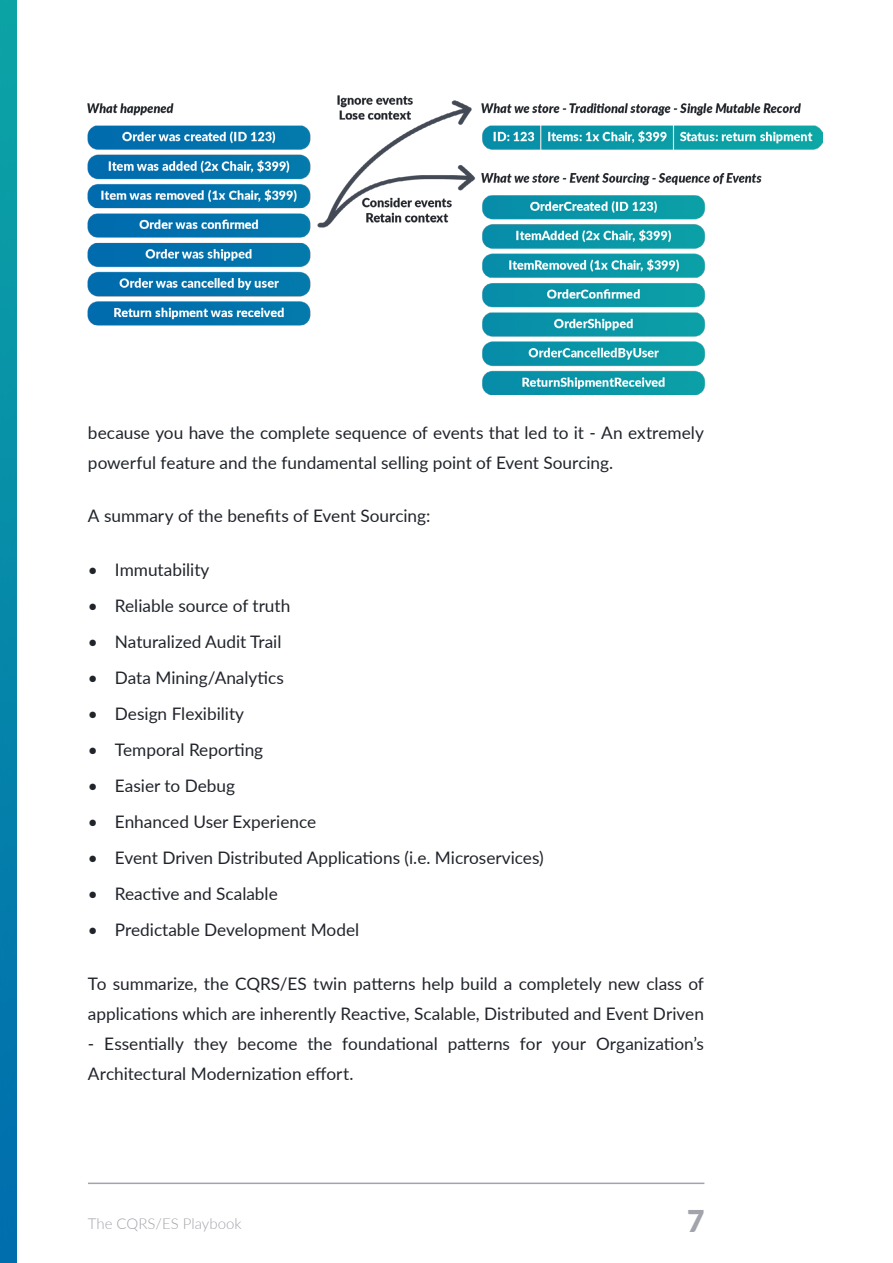
<style>
.page{position:relative;width:893px;height:1263px;background:#fff}
.page>*{position:absolute;margin:0;border:0;box-sizing:border-box;transform-origin:0 0}
.t1{font:900 30px "Lato";color:#a1a4aa}
.t2{font:17.25px/30px "Lato";color:#21252b}
.t3{font:300 15px "Lato";color:#a1a4aa}
</style>
<div class="page">
<hr style="left:88px;top:1182px;width:616px;height:2px;background:#a1a4aa">
<img style="left:0;top:0;width:17px;height:1263px">
<img style="left:88px;top:96px;width:734px;height:299px">
<p class="t2" style="left:88px;top:416px;width:617px">because you have the complete sequence of events that led to it - An extremely powerful feature and the fundamental selling point of Event Sourcing.</p>
<p class="t2" style="left:88px;top:500px;width:344px">A summary of the benefits of Event Sourcing:</p>
<p class="t2" style="left:88px;top:554px;width:123px">• Immutability</p>
<p class="t2" style="left:88px;top:590px;width:204px">• Reliable source of truth</p>
<p class="t2" style="left:88px;top:626px;width:195px">• Naturalized Audit Trail</p>
<p class="t2" style="left:88px;top:662px;width:197px">• Data Mining/Analytics</p>
<p class="t2" style="left:88px;top:698px;width:158px">• Design Flexibility</p>
<p class="t2" style="left:88px;top:734px;width:177px">• Temporal Reporting</p>
<p class="t2" style="left:88px;top:770px;width:149px">• Easier to Debug</p>
<p class="t2" style="left:88px;top:806px;width:230px">• Enhanced User Experience</p>
<p class="t2" style="left:88px;top:842px;width:457px">• Event Driven Distributed Applications (i.e. Microservices)</p>
<p class="t2" style="left:88px;top:878px;width:191px">• Reactive and Scalable</p>
<p class="t2" style="left:88px;top:914px;width:273px">• Predictable Development Model</p>
<p class="t2" style="left:88px;top:968px;width:617px">To summarize, the CQRS/ES twin patterns help build a completely new class of applications which are inherently Reactive, Scalable, Distributed and Event Driven</p>
<p class="t2" style="left:88px;top:1028px;width:617px">- Essentially they become the foundational patterns for your Organization’s<br>Architectural Modernization effort.</p>
<p class="t3" style="left:88px;top:1213px;width:155px">The CQRS/ES Playbook</p>
<h1 class="t1" style="left:687px;top:1198px;width:19px">7</h1>
</div>
